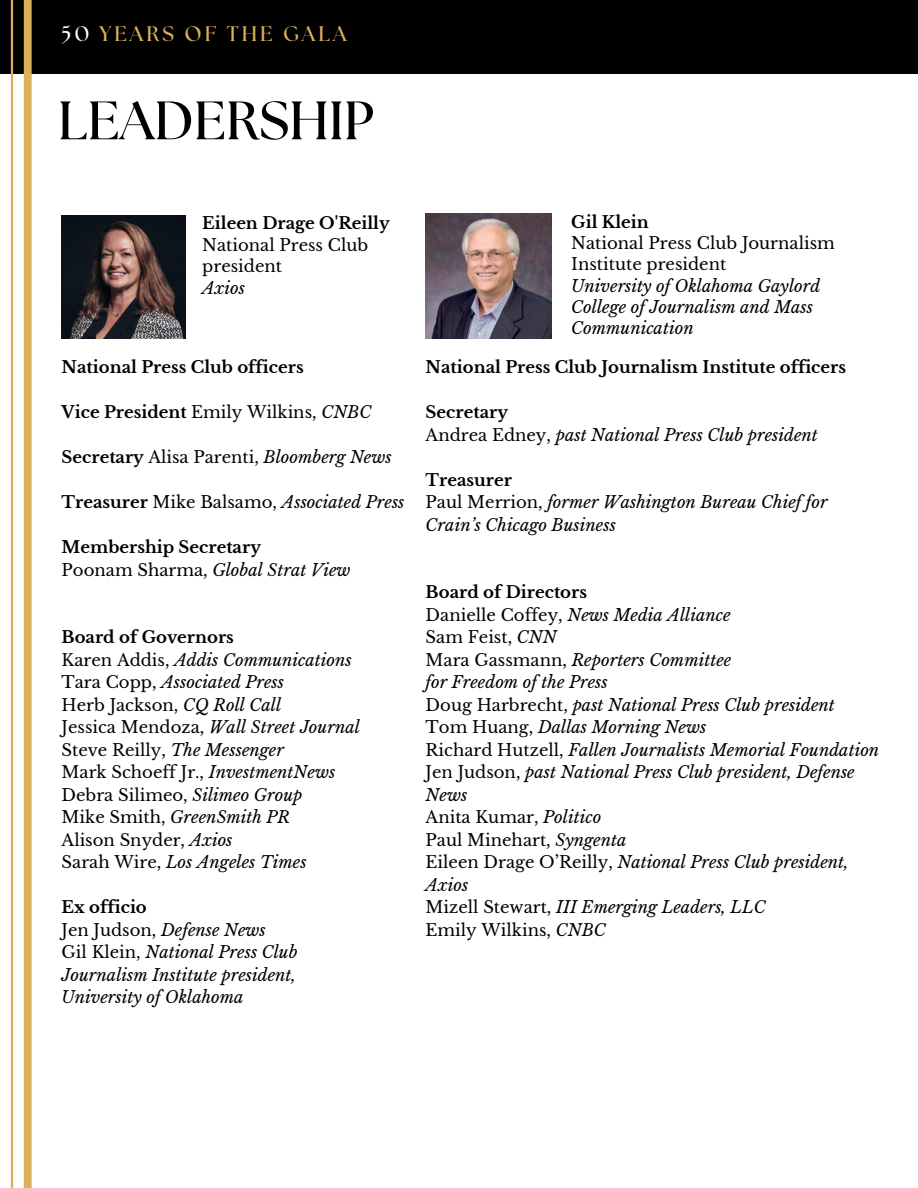
<style>
.page{position:relative;width:918px;height:1188px;background:#fff}
.page>*{position:absolute;margin:0;border:0;box-sizing:border-box;transform-origin:0 0}
.t1{font:700 54px "The Seasons";color:#000}
.t2{font:700 21px "The Seasons";letter-spacing:.145em;color:#dab158}
.t3{font:italic 16.5px/22.5px "Libre Baskerville";color:#000}
.t4{font:16.5px/21.3px "Libre Baskerville";color:#000}
.t5{font:700 16.5px "Libre Baskerville";color:#000}
.s1{color:#fff}
.s2{font-weight:400}
.s3{font-weight:400;font-style:italic}
.s4{font-weight:700}
.s5{font-style:italic}
.s6{font-weight:700;font-style:normal}
.s7{font-style:normal}
</style>
<div class="page">
<img style="left:426px;top:213px;width:125px;height:126px">
<img style="left:62px;top:215px;width:123px;height:124px">
<div style="left:0;top:0;width:918px;height:73px;background:#000"></div>
<div style="left:24px;top:0;width:8px;height:1188px;background:#dab158"></div>
<hr style="left:11px;top:0;width:2px;height:1188px;background:#dab158">
<p class="t2" style="left:62px;top:24px;width:286px"><span class="s1">50</span> YEARS OF THE GALA</p>
<p class="t1" style="left:58px;top:96px;width:318px">LEADERSHIP</p>
<p class="t5" style="left:202px;top:213px;width:189px">Eileen Drage O'Reilly</p>
<p class="t4" style="left:202px;top:234px;width:167px">National Press Club president</p>
<p class="t3" style="left:202px;top:277px;width:44px">Axios</p>
<p class="t5" style="left:62px;top:357px;width:244px">National Press Club officers</p>
<p class="t5" style="left:62px;top:402px;width:311px">Vice President <span class="s2">Emily Wilkins,</span> <span class="s3">CNBC</span></p>
<p class="t4" style="left:62px;top:447px;width:332px"><span class="s4">Secretary</span> Alisa Parenti, <span class="s5">Bloomberg News</span></p>
<p class="t3" style="left:62px;top:491px;width:344px"><span class="s6">Treasurer</span> <span class="s7">Mike Balsamo,</span> Associated Press</p>
<p class="t5" style="left:62px;top:537px;width:201px">Membership Secretary</p>
<p class="t3" style="left:62px;top:559px;width:290px"><span class="s7">Poonam Sharma,</span> Global Strat View</p>
<p class="t5" style="left:62px;top:627px;width:174px">Board of Governors</p>
<p class="t3" style="left:62px;top:649px;width:292px"><span class="s7">Karen Addis,</span> Addis Communications</p>
<p class="t3" style="left:62px;top:671px;width:224px"><span class="s7">Tara Copp,</span> Associated Press</p>
<p class="t4" style="left:62px;top:695px;width:221px">Herb Jackson, <span class="s5">CQ Roll Call</span></p>
<p class="t3" style="left:62px;top:716px;width:300px"><span class="s7">Jessica Mendoza,</span> Wall Street Journal</p>
<p class="t4" style="left:62px;top:740px;width:224px">Steve Reilly, <span class="s5">The Messenger</span></p>
<p class="t4" style="left:62px;top:762px;width:275px">Mark Schoeff Jr., <span class="s5">InvestmentNews</span></p>
<p class="t4" style="left:62px;top:785px;width:242px">Debra Silimeo, <span class="s5">Silimeo Group</span></p>
<p class="t3" style="left:62px;top:806px;width:230px"><span class="s7">Mike Smith,</span> GreenSmith PR</p>
<p class="t4" style="left:62px;top:830px;width:172px">Alison Snyder, <span class="s5">Axios</span></p>
<p class="t3" style="left:62px;top:851px;width:247px"><span class="s7">Sarah Wire,</span> Los Angeles Times</p>
<p class="t5" style="left:62px;top:897px;width:87px">Ex officio</p>
<p class="t3" style="left:62px;top:919px;width:206px"><span class="s7">Jen Judson,</span> Defense News</p>
<p class="t3" style="left:62px;top:941px;width:237px"><span class="s7">Gil Klein,</span> National Press Club</p>
<p class="t3" style="left:62px;top:964px;width:236px">Journalism Institute president,</p>
<p class="t3" style="left:62px;top:986px;width:184px">University of Oklahoma</p>
<p class="t5" style="left:571px;top:212px;width:79px">Gil Klein</p>
<p class="t4" style="left:571px;top:233px;width:265px">National Press Club Journalism</p>
<p class="t4" style="left:571px;top:254px;width:157px">Institute president</p>
<p class="t3" style="left:571px;top:275px;width:251px;line-height:21.3px">University of Oklahoma Gaylord<br>College of Journalism and Mass<br>Communication</p>
<p class="t5" style="left:426px;top:357px;width:422px">National Press Club Journalism Institute officers</p>
<p class="t5" style="left:426px;top:402px;width:84px">Secretary</p>
<p class="t3" style="left:426px;top:424px;width:394px"><span class="s7">Andrea Edney,</span> past National Press Club president</p>
<p class="t5" style="left:426px;top:470px;width:88px">Treasurer</p>
<p class="t3" style="left:426px;top:491px;width:404px"><span class="s7">Paul Merrion,</span> former Washington Bureau Chief for<br>Crain’s Chicago Business</p>
<p class="t5" style="left:426px;top:582px;width:163px">Board of Directors</p>
<p class="t3" style="left:426px;top:604px;width:306px"><span class="s7">Danielle Coffey,</span> News Media Alliance</p>
<p class="t4" style="left:426px;top:627px;width:133px">Sam Feist, <span class="s5">CNN</span></p>
<p class="t3" style="left:426px;top:649px;width:307px"><span class="s7">Mara Gassmann,</span> Reporters Committee</p>
<p class="t3" style="left:426px;top:671px;width:184px">for Freedom of the Press</p>
<p class="t3" style="left:426px;top:694px;width:411px"><span class="s7">Doug Harbrecht,</span> past National Press Club president</p>
<p class="t3" style="left:426px;top:716px;width:282px"><span class="s7">Tom Huang,</span> Dallas Morning News</p>
<p class="t3" style="left:426px;top:739px;width:455px"><span class="s7">Richard Hutzell,</span> Fallen Journalists Memorial Foundation</p>
<p class="t3" style="left:426px;top:761px;width:431px"><span class="s7">Jen Judson,</span> past National Press Club president, Defense<br>News</p>
<p class="t4" style="left:426px;top:807px;width:177px">Anita Kumar, <span class="s5">Politico</span></p>
<p class="t4" style="left:426px;top:830px;width:202px">Paul Minehart, <span class="s5">Syngenta</span></p>
<p class="t3" style="left:426px;top:851px;width:424px"><span class="s7">Eileen Drage O’Reilly,</span> National Press Club president,<br>Axios</p>
<p class="t3" style="left:426px;top:896px;width:342px"><span class="s7">Mizell Stewart,</span> III Emerging Leaders, LLC</p>
<p class="t4" style="left:426px;top:920px;width:182px">Emily Wilkins, <span class="s5">CNBC</span></p>
</div>
